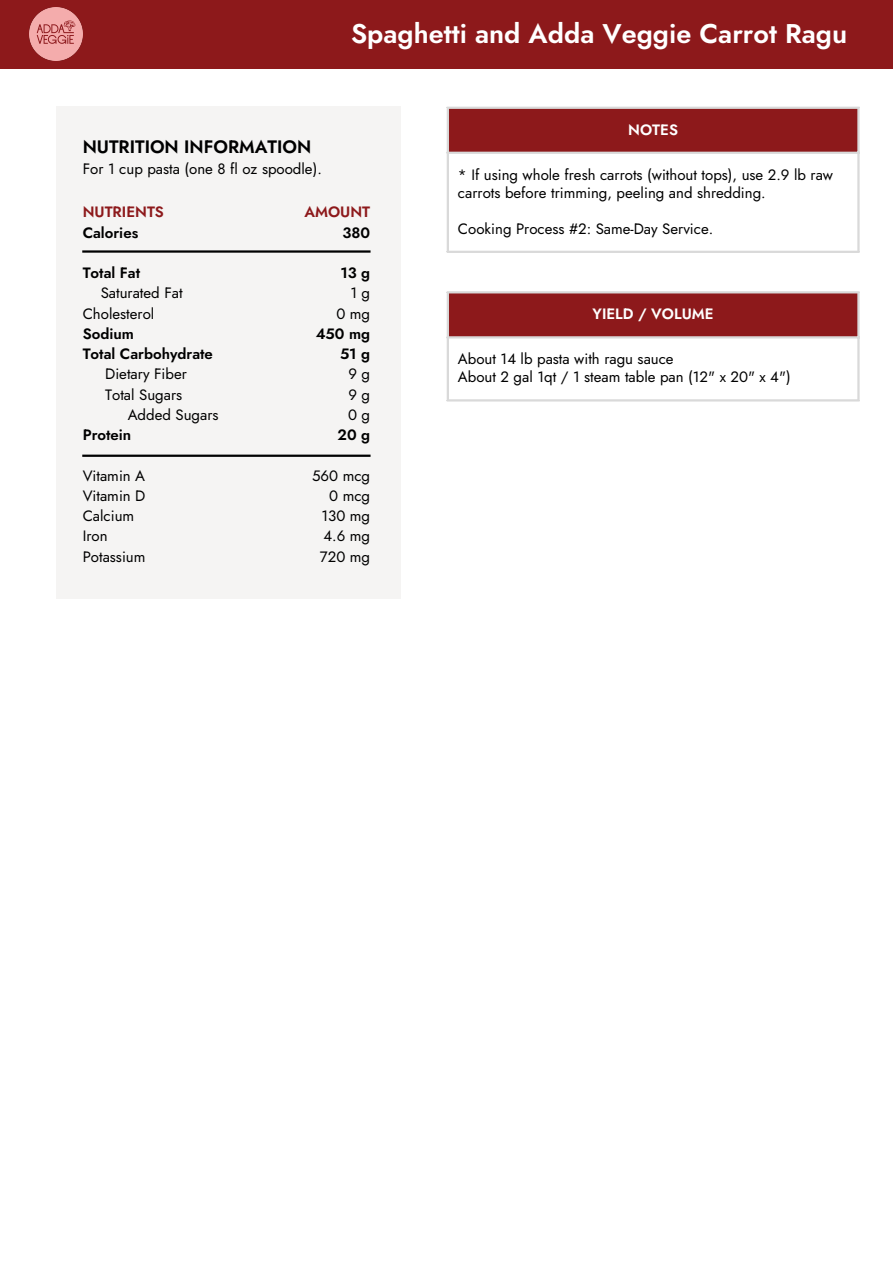
<style>
.page{position:relative;width:893px;height:1264px;background:#fff}
.page>*{position:absolute;margin:0;border:0;box-sizing:border-box;transform-origin:0 0}
.t1{font:600 27px "Jost";color:#fff}
.t2{font:600 18px "Jost";color:#000}
.t3{font:15px/18px "Jost";color:#000}
.t4{font:600 15px "Jost";color:#000}
.t5{font:600 15px/20.2px "Jost";color:#8d191b}
.t6{font:600 15px "Jost";color:#fff}
.s1{color:#000}
</style>
<div class="page">
<div style="left:0;top:0;width:892px;height:68px;background:#8d191b"></div>
<img style="left:30px;top:8px;width:53px;height:53px">
<div style="left:447px;top:107px;width:411px;height:46px;background:#8d191b"></div>
<hr style="left:446px;top:109px;width:3px;height:142px;background:#d9d9d9">
<hr style="left:857px;top:109px;width:2px;height:142px;background:#d9d9d9">
<hr style="left:446px;top:107px;width:413px;height:2px;background:#d9d9d9">
<hr style="left:446px;top:152px;width:413px;height:2px;background:#d9d9d9">
<hr style="left:446px;top:251px;width:413px;height:2px;background:#d9d9d9">
<div style="left:447px;top:292px;width:411px;height:45px;background:#8d191b"></div>
<hr style="left:446px;top:293px;width:3px;height:106px;background:#d9d9d9">
<hr style="left:857px;top:293px;width:2px;height:106px;background:#d9d9d9">
<hr style="left:446px;top:291px;width:413px;height:2px;background:#d9d9d9">
<hr style="left:446px;top:336px;width:413px;height:2px;background:#d9d9d9">
<hr style="left:446px;top:399px;width:413px;height:2px;background:#d9d9d9">
<div style="left:56px;top:107px;width:345px;height:492px;background:#f5f4f3"></div>
<hr style="left:82px;top:250px;width:288px;height:3px;background:#000">
<hr style="left:82px;top:454px;width:288px;height:3px;background:#000">
<p class="t1" style="left:351px;top:14px;width:497px">Spaghetti and Adda Veggie Carrot Ragu</p>
<p class="t2" style="left:83px;top:134px;width:230px">NUTRITION INFORMATION</p>
<p class="t3" style="left:83px;top:160px;width:241px">For 1 cup pasta (one 8 fl oz spoodle).</p>
<p class="t5" style="left:83px;top:202px;width:83px">NUTRIENTS<br><span class="s1">Calories</span></p>
<p class="t4" style="left:83px;top:262px;width:59px">Total Fat</p>
<p class="t3" style="left:101px;top:284px;width:83px">Saturated Fat</p>
<p class="t3" style="left:83px;top:304px;width:73px">Cholesterol</p>
<p class="t4" style="left:83px;top:323px;width:53px">Sodium</p>
<p class="t4" style="left:83px;top:343px;width:132px">Total Carbohydrate</p>
<p class="t3" style="left:105px;top:365px;width:83px">Dietary Fiber</p>
<p class="t3" style="left:105px;top:385px;width:78px">Total Sugars</p>
<p class="t3" style="left:128px;top:406px;width:92px">Added Sugars</p>
<h2 class="t4" style="left:83px;top:424px;width:50px">Protein</h2>
<p class="t3" style="left:83px;top:466px;width:64px">Vitamin A</p>
<p class="t3" style="left:83px;top:487px;width:64px">Vitamin D</p>
<p class="t3" style="left:83px;top:507px;width:53px">Calcium</p>
<p class="t3" style="left:83px;top:527px;width:26px">Iron</p>
<p class="t3" style="left:83px;top:547px;width:64px">Potassium</p>
<p class="t5" style="left:304px;top:202px;width:67px;text-align:right">AMOUNT<br><span class="s1">380</span></p>
<p class="t4" style="left:340px;top:262px;width:31px">13 g</p>
<p class="t3" style="left:350px;top:284px;width:21px">1 g</p>
<p class="t3" style="left:336px;top:304px;width:35px">0 mg</p>
<p class="t4" style="left:315px;top:323px;width:56px">450 mg</p>
<p class="t4" style="left:340px;top:343px;width:32px">51 g</p>
<p class="t3" style="left:348px;top:365px;width:23px">9 g</p>
<p class="t3" style="left:348px;top:385px;width:23px">9 g</p>
<p class="t3" style="left:348px;top:406px;width:24px">0 g</p>
<p class="t4" style="left:337px;top:424px;width:34px">20 g</p>
<p class="t3" style="left:312px;top:466px;width:59px">560 mcg</p>
<p class="t3" style="left:329px;top:487px;width:42px">0 mcg</p>
<p class="t3" style="left:321px;top:507px;width:50px">130 mg</p>
<p class="t3" style="left:323px;top:527px;width:48px">4.6 mg</p>
<p class="t3" style="left:320px;top:547px;width:52px">720 mg</p>
<h1 class="t6" style="left:628px;top:119px;width:51px">NOTES</h1>
<p class="t3" style="left:458px;top:165px;width:376px">* If using whole fresh carrots (without tops), use 2.9 lb raw carrots before trimming, peeling and shredding.</p>
<p class="t3" style="left:458px;top:219px;width:257px">Cooking Process #2: Same-Day Service.</p>
<h3 class="t6" style="left:592px;top:303px;width:122px">YIELD / VOLUME</h3>
<p class="t3" style="left:458px;top:350px;width:217px">About 14 lb pasta with ragu sauce</p>
<p class="t3" style="left:458px;top:368px;width:334px">About 2 gal 1qt / 1 steam table pan (12" x 20" x 4")</p>
</div>
